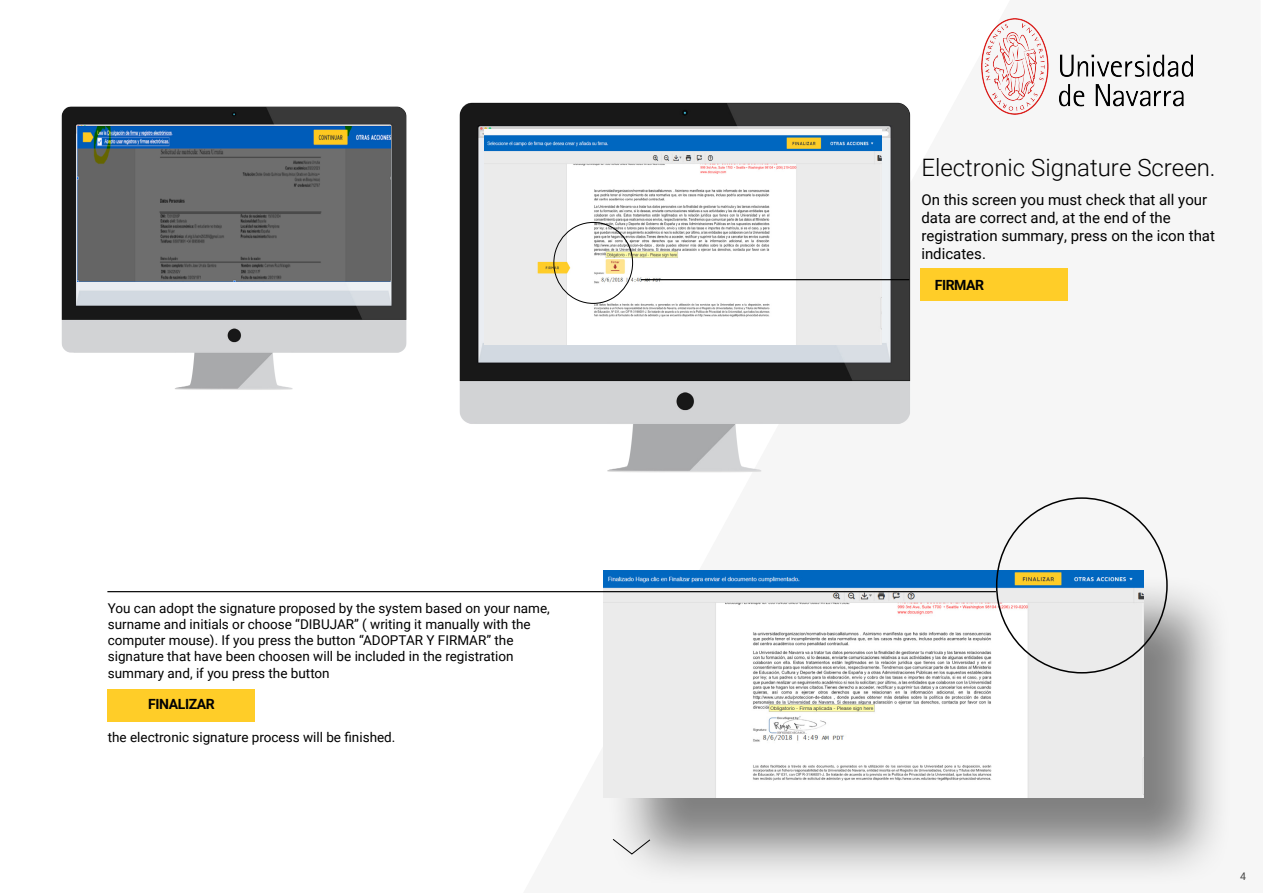
<style>
.page{position:relative;width:1263px;height:893px;background:#fff}
.page>*{position:absolute;margin:0;border:0;box-sizing:border-box;transform-origin:0 0}
.t1{font:300 24px "Roboto";color:#000}
.t2{font:15px/18px "Roboto";color:#000}
.t3{font:700 14.1px "Roboto";letter-spacing:-.03em;color:#020203}
.t4{font:13.5px/16.2px "Roboto";color:#000}
.t5{font:10.5px "Roboto";color:#474746}
</style>
<div class="page">
<img style="left:459px;top:102px;width:452px;height:370px">
<img style="left:485px;top:129px;width:397px;height:216px">
<div style="left:606px;top:573px;width:627px;height:314px;background:#000;opacity:.48"></div>
<img style="left:603px;top:571px;width:540px;height:227px">
<hr style="left:641px;top:279px;width:268px;height:1px;background:#000">
<hr style="left:107px;top:591px;width:889px;height:1px;background:#000">
<div style="left:920px;top:268px;width:148px;height:33px;background:#ffcd28"></div>
<div style="left:107px;top:689px;width:148px;height:32px;background:#ffcd28"></div>
<div style="left:553px;top:222px;width:80px;height:82px;border:1px solid #000;border-radius:50%"></div>
<img style="left:981px;top:19px;width:211px;height:95px">
<img style="left:61px;top:106px;width:346px;height:284px">
<img style="left:78px;top:126px;width:313px;height:155px">
<p class="t4" style="left:108px;top:599px;width:443px">You can adopt the signature proposed by the system based on your name, surname and initials or choose “DIBUJAR” ( writing it manually with the computer mouse). If you press the button “ADOPTAR Y FIRMAR” the signature that have been choosen will be included in the registration summary and, if you press the button</p>
<p class="t3" style="left:148px;top:694px;width:68px">FINALIZAR</p>
<p class="t4" style="left:108px;top:729px;width:289px">the electronic signature process will be finished.</p>
<h1 class="t1" style="left:921px;top:150px;width:296px">Electronic Signature Screen.</h1>
<p class="t2" style="left:921px;top:190px;width:295px">On this screen you must check that all your data are correct and, at the end of the registration summary, press on the icon that indicates.</p>
<p class="t3" style="left:935px;top:275px;width:51px">FIRMAR</p>
<p class="t5" style="left:1240px;top:868px;width:7px">4</p>
</div>
